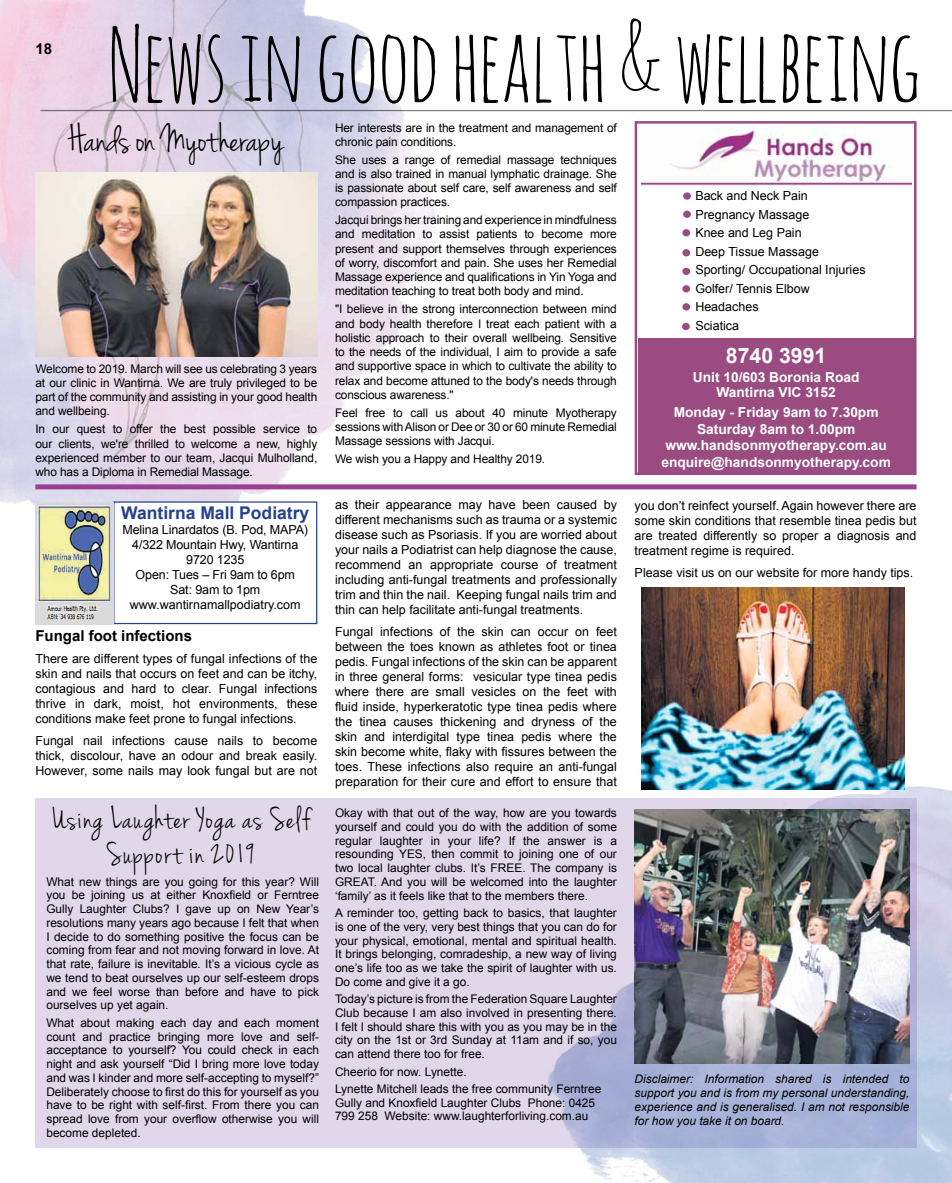
<style>
.page{position:relative;width:952px;height:1183px;background:#fff}
.page>*{position:absolute;margin:0;border:0;box-sizing:border-box;transform-origin:0 0}
.t1{font:100px "Amatic SC";letter-spacing:-.02em;color:#000}
.t2{font:40px "Jenna Sue";color:#000}
.t3{font:32.5px/35px "Jenna Sue";letter-spacing:.04em;color:#000;text-align:center}
.t4{font:700 21.25px "Arial";color:#fff}
.t5{font:700 17.5px "Arial";color:#25408f}
.t6{font:700 15px "Arial";color:#000}
.t7{font:700 13.75px/16.5px "Arial";color:#fff;text-align:center}
.t8{font:12.5px/15px "Arial";color:#000;text-align:justify}
.t9{font:11.88px/13.8px "Arial";letter-spacing:-.01em;color:#000;text-align:justify}
.t10{font:italic 11.88px/13.8px "Arial";color:#000;text-align:justify}
</style>
<div class="page">
<div style="left:35px;top:797px;width:881px;height:350px;background:#e0d7eb"></div>
<img style="left:0;top:0;width:455px;height:554px">
<hr style="left:40px;top:110px;width:912px;height:1px;background:#000">
<img style="left:515px;top:760px;width:437px;height:422px">
<img style="left:35px;top:172px;width:282px;height:185px">
<div style="left:35px;top:484px;width:881px;height:5px;background:#9c3e92"></div>
<div style="left:634px;top:121px;width:282px;height:354px;background:#fff;border:2px solid #9a4c81"></div>
<div style="left:638px;top:338px;width:277px;height:137px;background:#9a4c81"></div>
<div style="left:683px;top:192px;width:8px;height:8px;background:#9a4c81;border-radius:50%"></div>
<div style="left:683px;top:210px;width:8px;height:8px;background:#9a4c81;border-radius:50%"></div>
<div style="left:682px;top:229px;width:8px;height:7px;background:#9a4c81;border-radius:50%"></div>
<div style="left:682px;top:249px;width:8px;height:7px;background:#9a4c81;border-radius:50%"></div>
<div style="left:682px;top:267px;width:8px;height:8px;background:#9a4c81;border-radius:50%"></div>
<div style="left:682px;top:285px;width:8px;height:7px;background:#9a4c81;border-radius:50%"></div>
<div style="left:682px;top:303px;width:8px;height:7px;background:#9a4c81;border-radius:50%"></div>
<div style="left:682px;top:323px;width:8px;height:7px;background:#9a4c81;border-radius:50%"></div>
<img style="left:641px;top:126px;width:270px;height:59px">
<div style="left:114px;top:502px;width:203px;height:121px;background:#fff"></div>
<div style="left:113px;top:501px;width:204px;height:123px;border:1px solid #25408f"></div>
<img style="left:35px;top:502px;width:78px;height:122px">
<img style="left:641px;top:587px;width:263px;height:202px">
<img style="left:634px;top:809px;width:275px;height:254px">
<h1 class="t1" style="left:107px;top:0;width:817px">News in good health &amp; wellbeing</h1>
<h2 class="t2" style="left:69px;top:116px;width:217px">Hands on Myotherapy</h2>
<p class="t6" style="left:35px;top:38px;width:18px">18</p>
<p class="t9" style="left:335px;top:120px;width:283px;line-height:14.2px">Her interests are in the treatment and management of chronic pain conditions.</p>
<p class="t9" style="left:335px;top:152px;width:283px;line-height:14.2px">She uses a range of remedial massage techniques and is also trained in manual lymphatic drainage. She is passionate about self care, self awareness and self compassion practices.</p>
<p class="t9" style="left:335px;top:213px;width:283px;line-height:14.2px">Jacqui brings her training and experience in mindfulness and meditation to assist patients to become more present and support themselves through experiences of worry, discomfort and pain. She uses her Remedial Massage experience and qualifications in Yin Yoga and meditation teaching to treat both body and mind.</p>
<p class="t9" style="left:335px;top:302px;width:283px;line-height:14.2px">"I believe in the strong interconnection between mind and body health therefore I treat each patient with a holistic approach to their overall wellbeing. Sensitive to the needs of the individual, I aim to provide a safe and supportive space in which to cultivate the ability to relax and become attuned to the body's needs through conscious awareness."</p>
<p class="t9" style="left:335px;top:405px;width:283px;line-height:14.2px">Feel free to call us about 40 minute Myotherapy sessions with Alison or Dee or 30 or 60 minute Remedial Massage sessions with Jacqui.</p>
<p class="t9" style="left:335px;top:452px;width:212px">We wish you a Happy and Healthy 2019.</p>
<p class="t8" style="left:695px;top:186px;width:172px;line-height:18.5px;text-align:left">Back and Neck Pain<br>Pregnancy Massage<br>Knee and Leg Pain<br>Deep Tissue Massage<br>Sporting/ Occupational Injuries<br>Golfer/ Tennis Elbow<br>Headaches<br>Sciatica</p>
<h3 class="t4" style="left:726px;top:341px;width:102px">8740 3991</h3>
<p class="t7" style="left:693px;top:370px;width:168px;line-height:15px">Unit 10/603 Boronia Road<br>Wantirna VIC 3152</p>
<p class="t7" style="left:661px;top:404px;width:231px">Monday - Friday 9am to 7.30pm<br>Saturday 8am to 1.00pm www.handsonmyotherapy.com.au enquire@handsonmyotherapy.com</p>
<p class="t9" style="left:35px;top:361px;width:283px;line-height:14.2px">Welcome to 2019. March will see us celebrating 3 years at our clinic in Wantirna. We are truly privileged to be part of the community and assisting in your good health and wellbeing.</p>
<p class="t9" style="left:35px;top:422px;width:283px;line-height:14.2px">In our quest to offer the best possible service to our clients, we're thrilled to welcome a new, highly experienced member to our team, Jacqui Mulholland, who has a Diploma in Remedial Massage.</p>
<h3 class="t5" style="left:121px;top:501px;width:190px">Wantirna Mall Podiatry</h3>
<p class="t8" style="left:122px;top:522px;width:187px;text-align:center">Melina Linardatos (B. Pod, MAPA)<br>4/322 Mountain Hwy, Wantirna<br>9720 1235<br>Open: Tues – Fri 9am to 6pm<br>Sat: 9am to 1pm www.wantirnamallpodiatry.com</p>
<p class="t6" style="left:35px;top:625px;width:158px">Fungal foot infections</p>
<p class="t8" style="left:35px;top:651px;width:283px">There are different types of fungal infections of the skin and nails that occurs on feet and can be itchy, contagious and hard to clear. Fungal infections thrive in dark, moist, hot environments, these conditions make feet prone to fungal infections.</p>
<p class="t8" style="left:35px;top:733px;width:283px">Fungal nail infections cause nails to become thick, discolour, have an odour and break easily.<br>However, some nails may look fungal but are not</p>
<p class="t8" style="left:335px;top:497px;width:283px">as their appearance may have been caused by different mechanisms such as trauma or a systemic disease such as Psoriasis. If you are worried about your nails a Podiatrist can help diagnose the cause, recommend an appropriate course of treatment including anti-fungal treatments and professionally trim and thin the nail. Keeping fungal nails trim and thin can help facilitate anti-fungal treatments.</p>
<p class="t8" style="left:335px;top:624px;width:283px">Fungal infections of the skin can occur on feet between the toes known as athletes foot or tinea pedis. Fungal infections of the skin can be apparent in three general forms: vesicular type tinea pedis where there are small vesicles on the feet with fluid inside, hyperkeratotic type tinea pedis where the tinea causes thickening and dryness of the skin and interdigital type tinea pedis where the skin become white, flaky with fissures between the toes. These infections also require an anti-fungal preparation for their cure and effort to ensure that</p>
<h3 class="t3" style="left:52px;top:802px;width:259px">Using Laughter Yoga as Self<br>Support in 2019</h3>
<p class="t9" style="left:335px;top:806px;width:283px">Okay with that out of the way, how are you towards yourself and could you do with the addition of some regular laughter in your life? If the answer is a resounding YES, then commit to joining one of our two local laughter clubs. It’s FREE. The company is GREAT. And you will be welcomed into the laughter ‘family’ as it feels like that to the members there.</p>
<p class="t9" style="left:335px;top:905px;width:283px">A reminder too, getting back to basics, that laughter is one of the very, very best things that you can do for your physical, emotional, mental and spiritual health.<br>It brings belonging, comradeship, a new way of living one’s life too as we take the spirit of laughter with us.<br>Do come and give it a go.</p>
<p class="t9" style="left:335px;top:991px;width:283px">Today’s picture is from the Federation Square Laughter Club because I am also involved in presenting there.<br>I felt I should share this with you as you may be in the city on the 1st or 3rd Sunday at 11am and if so, you can attend there too for free.</p>
<p class="t9" style="left:335px;top:1062px;width:268px;line-height:17.2px">Cheerio for now. Lynette.<br>Lynette Mitchell leads the free community Ferntree</p>
<p class="t9" style="left:335px;top:1095px;width:262px">Gully and Knoxfield Laughter Clubs Phone: 0425<br>799 258 Website: www.laughterforliving.com.au</p>
<p class="t9" style="left:46px;top:874px;width:274px">What new things are you going for this year? Will you be joining us at either Knoxfield or Ferntree Gully Laughter Clubs? I gave up on New Year’s resolutions many years ago because I felt that when I decide to do something positive the focus can be coming from fear and not moving forward in love. At that rate, failure is inevitable. It’s a vicious cycle as we tend to beat ourselves up our self-esteem drops and we feel worse than before and have to pick ourselves up yet again.</p>
<p class="t9" style="left:46px;top:1015px;width:274px">What about making each day and each moment count and practice bringing more love and self&shy;acceptance to yourself? You could check in each night and ask yourself “Did I bring more love today and was I kinder and more self-accepting to myself?” Deliberately choose to first do this for yourself as you have to be right with self-first. From there you can spread love from your overflow otherwise you will become depleted.</p>
<p class="t8" style="left:634px;top:498px;width:283px">you don’t reinfect yourself. Again however there are some skin conditions that resemble tinea pedis but are treated differently so proper a diagnosis and treatment regime is required.</p>
<p class="t8" style="left:634px;top:565px;width:280px">Please visit us on our website for more handy tips.</p>
<p class="t10" style="left:634px;top:1072px;width:276px">Disclaimer: Information shared is intended to support you and is from my personal understanding, experience and is generalised. I am not responsible for how you take it on board.</p>
</div>
